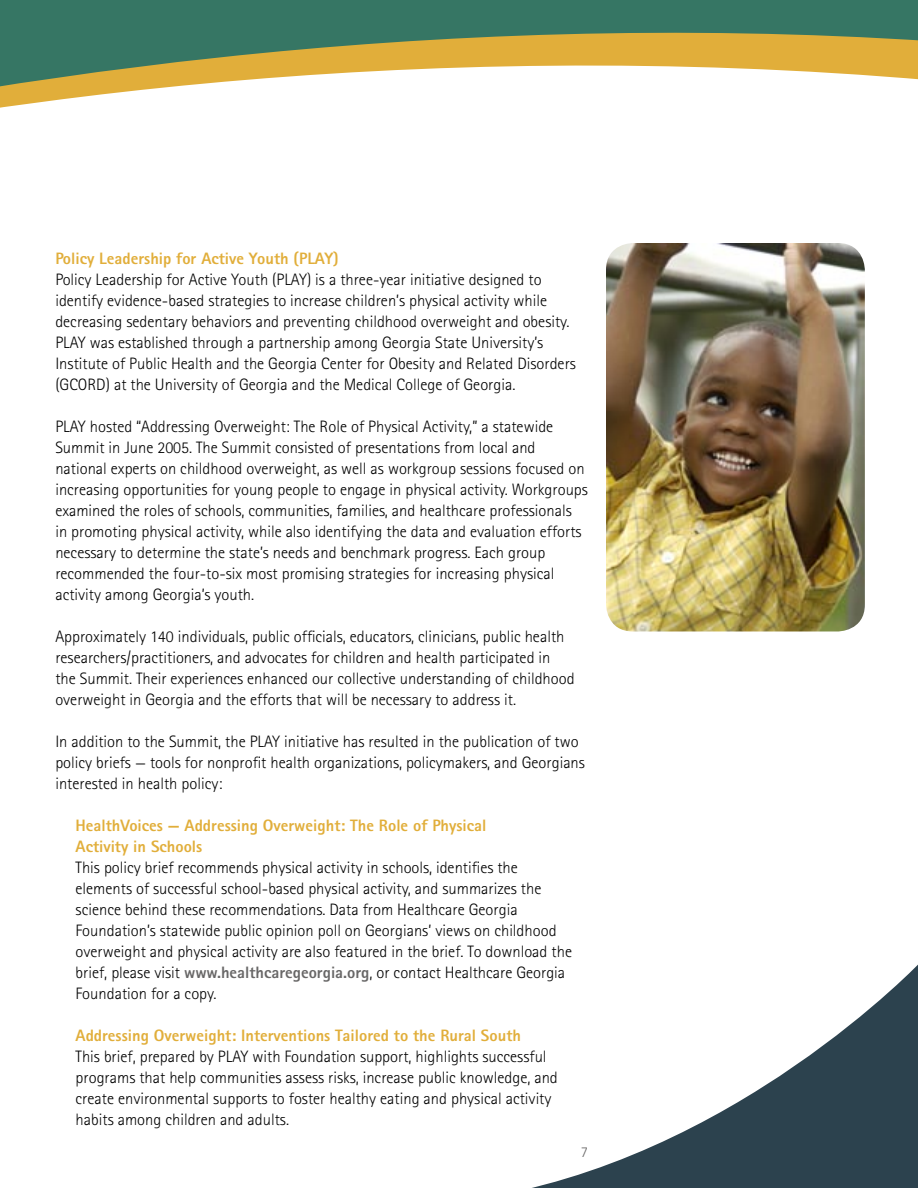
<style>
.page{position:relative;width:918px;height:1188px;background:#fff}
.page>*{position:absolute;margin:0;border:0;box-sizing:border-box;transform-origin:0 0}
.T_text{font:300 16.5px/21px "Rotis Sans Serif";color:#000}
.D_Sub_head{font:800 16.5px/21px "Rotis Sans Serif";color:#e1ae3a}
.t1{font:300 15px "Rotis Sans Serif";color:#686767}
.s1{font-weight:800;color:#686767}
</style>
<div class="page">
<svg style="left:0;top:0;width:918px;height:108px"></svg>
<img style="left:606px;top:243px;width:259px;height:389px">
<svg style="left:532px;top:964px;width:386px;height:224px"></svg>
<p class="D_Sub_head" style="left:55px;top:248px;width:285px">Policy Leadership for Active Youth (PLAY)</p>
<p class="T_text" style="left:55px;top:269px;width:522px">Policy Leadership for Active Youth (PLAY) is a three-year initiative designed to identify evidence-based strategies to increase children’s physical activity while decreasing sedentary behaviors and preventing childhood overweight and obesity.<br>PLAY was established through a partnership among Georgia State University’s Institute of Public Health and the Georgia Center for Obesity and Related Disorders (GCORD) at the University of Georgia and the Medical College of Georgia.</p>
<p class="T_text" style="left:55px;top:416px;width:534px">PLAY hosted “Addressing Overweight: The Role of Physical Activity,” a statewide Summit in June 2005. The Summit consisted of presentations from local and national experts on childhood overweight, as well as workgroup sessions focused on increasing opportunities for young people to engage in physical activity. Workgroups examined the roles of schools, communities, families, and healthcare professionals<br>in promoting physical activity, while also identifying the data and evaluation efforts necessary to determine the state’s needs and benchmark progress. Each group recommended the four-to-six most promising strategies for increasing physical activity among Georgia’s youth.</p>
<p class="T_text" style="left:55px;top:626px;width:521px">Approximately 140 individuals, public officials, educators, clinicians, public health researchers/practitioners, and advocates for children and health participated in the Summit. Their experiences enhanced our collective understanding of childhood overweight in Georgia and the efforts that will be necessary to address it.</p>
<p class="T_text" style="left:55px;top:731px;width:531px">In addition to the Summit, the PLAY initiative has resulted in the publication of two policy briefs — tools for nonprofit health organizations, policymakers, and Georgians interested in health policy:</p>
<p class="D_Sub_head" style="left:76px;top:815px;width:412px">HealthVoices — Addressing Overweight: The Role of Physical<br>Activity in Schools</p>
<p class="T_text" style="left:76px;top:857px;width:498px">This policy brief recommends physical activity in schools, identifies the elements of successful school-based physical activity, and summarizes the science behind these recommendations. Data from Healthcare Georgia Foundation’s statewide public opinion poll on Georgians’ views on childhood overweight and physical activity are also featured in the brief. To download the brief, please visit <span class="s1">www.healthcaregeorgia.org</span>, or contact Healthcare Georgia Foundation for a copy.</p>
<p class="D_Sub_head" style="left:76px;top:1025px;width:447px">Addressing Overweight: Interventions Tailored to the Rural South</p>
<p class="T_text" style="left:76px;top:1046px;width:484px">This brief, prepared by PLAY with Foundation support, highlights successful programs that help communities assess risks, increase public knowledge, and create environmental supports to foster healthy eating and physical activity habits among children and adults.</p>
<p class="t1" style="left:581px;top:1143px;width:9px">7</p>
</div>
